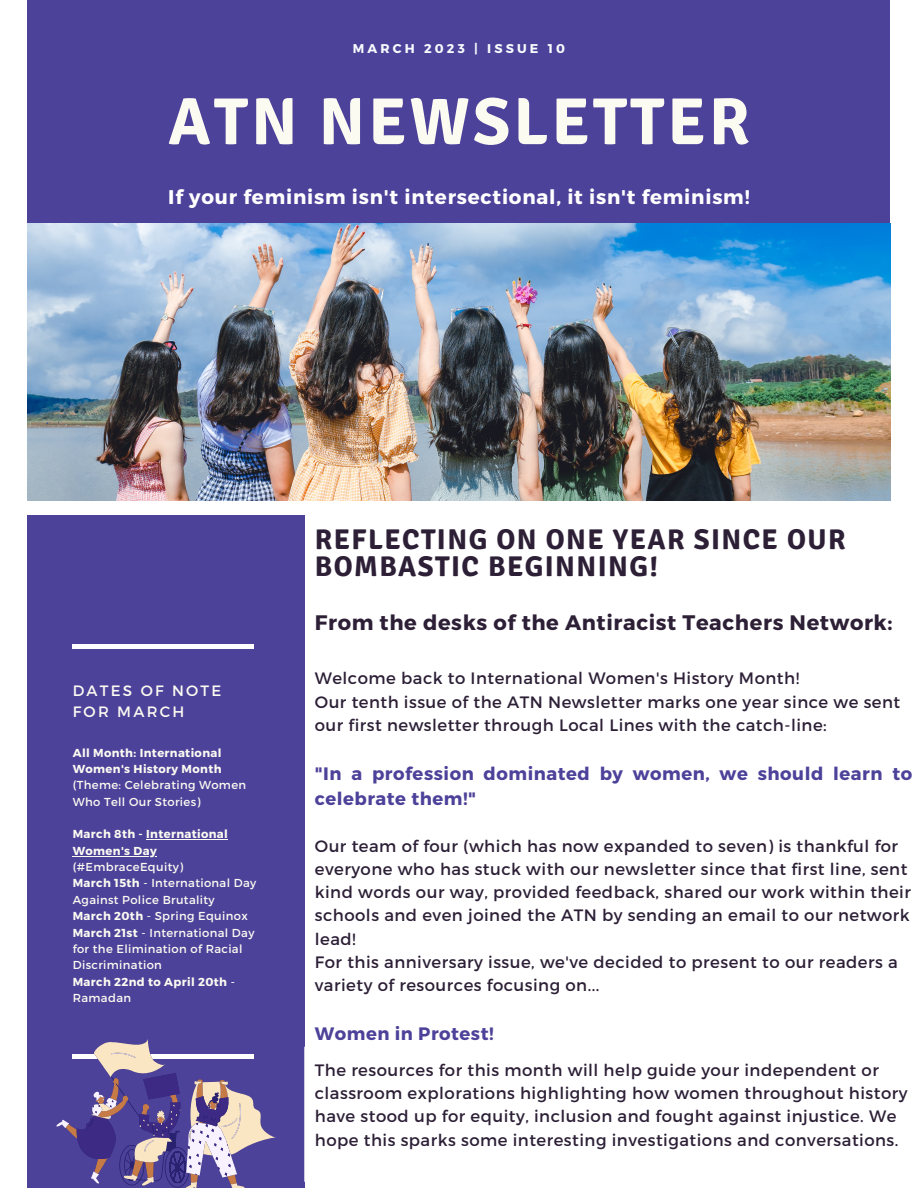
<style>
.page{position:relative;width:918px;height:1188px;background:#fff}
.page>*{position:absolute;margin:0;border:0;box-sizing:border-box;transform-origin:0 0}
.t1{font:700 66.45px "Signika";letter-spacing:.05em;color:#fcfbf1}
.t2{font:700 28.5px/27px "Signika";letter-spacing:.05em;color:#2c1f36}
.t3{font:700 21px "Montserrat";letter-spacing:.03em;color:#2c1f36}
.t4{font:700 19.8px "Montserrat";letter-spacing:.04em;color:#fff}
.t5{font:700 18px/25.5px "Montserrat";letter-spacing:.03em;color:#4d429a}
.t6{font:16.5px/23.2px "Montserrat";letter-spacing:.03em;color:#2c1f36}
.t7{font:15px/21.3px "Montserrat";letter-spacing:.15em;color:#fcfbf1}
.t8{font:700 12.75px "Montserrat";letter-spacing:.25em;color:#f8fbfd}
.t9{font:11.55px/16.4px "Montserrat";letter-spacing:.03em;color:#fcfbf1}
.t10{font:700 11.55px/16.4px "Montserrat";letter-spacing:.03em;color:#fcfbf1}
.s1{font-weight:700}
</style>
<div class="page">
<div style="left:27px;top:515px;width:278px;height:673px;background:#4d429a"></div>
<div style="left:28px;top:0;width:862px;height:365px;background:#4d429a"></div>
<hr style="left:146px;top:839px;width:82px;height:1px;background:#fcfbf1">
<hr style="left:73px;top:856px;width:84px;height:1px;background:#fcfbf1">
<hr style="left:73px;top:645px;width:181px;height:4px;background:#fff">
<hr style="left:304px;top:1047px;width:1px;height:135px;background:#fff">
<img style="left:28px;top:224px;width:862px;height:277px">
<svg style="left:56px;top:1039px;width:219px;height:149px"></svg>
<p class="t8" style="left:353px;top:40px;width:214px">MARCH 2023 | ISSUE 10</p>
<h1 class="t1" style="left:168px;top:81px;width:583px">ATN NEWSLETTER</h1>
<p class="t4" style="left:168px;top:184px;width:583px">If your feminism isn't intersectional, it isn't feminism!</p>
<p class="t7" style="left:73px;top:679px;width:150px">DATES OF NOTE<br>FOR MARCH</p>
<p class="t10" style="left:73px;top:744px;width:150px">All Month: International<br>Women's History Month</p>
<p class="t9" style="left:73px;top:776px;width:175px">(Theme: Celebrating Women<br>Who Tell Our Stories)</p>
<p class="t10" style="left:73px;top:826px;width:157px">March 8th - International<br>Women's Day</p>
<p class="t9" style="left:73px;top:858px;width:185px">(#EmbraceEquity)<br><span class="s1">March 15th</span> - International Day<br>Against Police Brutality<br><span class="s1">March 20th</span> - Spring Equinox<br><span class="s1">March 21st</span> - International Day for the Elimination of Racial<br>Discrimination<br><span class="s1">March 22nd to April 20th</span> -<br>Ramadan</p>
<h2 class="t2" style="left:315px;top:526px;width:532px">REFLECTING ON ONE YEAR SINCE OUR<br>BOMBASTIC BEGINNING!</h2>
<p class="t3" style="left:315px;top:608px;width:579px">From the desks of the Antiracist Teachers Network:</p>
<p class="t6" style="left:315px;top:666px;width:587px">Welcome back to International Women's History Month!<br>Our tenth issue of the ATN Newsletter marks one year since we sent our first newsletter through Local Lines with the catch-line:</p>
<p class="t5" style="left:315px;top:760px;width:599px">"In a profession dominated by women, we should learn to celebrate them!"</p>
<p class="t6" style="left:315px;top:833px;width:598px">Our team of four (which has now expanded to seven) is thankful for everyone who has stuck with our newsletter since that first line, sent kind words our way, provided feedback, shared our work within their schools and even joined the ATN by sending an email to our network lead!<br>For this anniversary issue, we've decided to present to our readers a variety of resources focusing on...</p>
<p class="t5" style="left:315px;top:1020px;width:180px">Women in Protest!</p>
<p class="t6" style="left:315px;top:1058px;width:594px">The resources for this month will help guide your independent or classroom explorations highlighting how women throughout history have stood up for equity, inclusion and fought against injustice. We hope this sparks some interesting investigations and conversations.</p>
</div>
